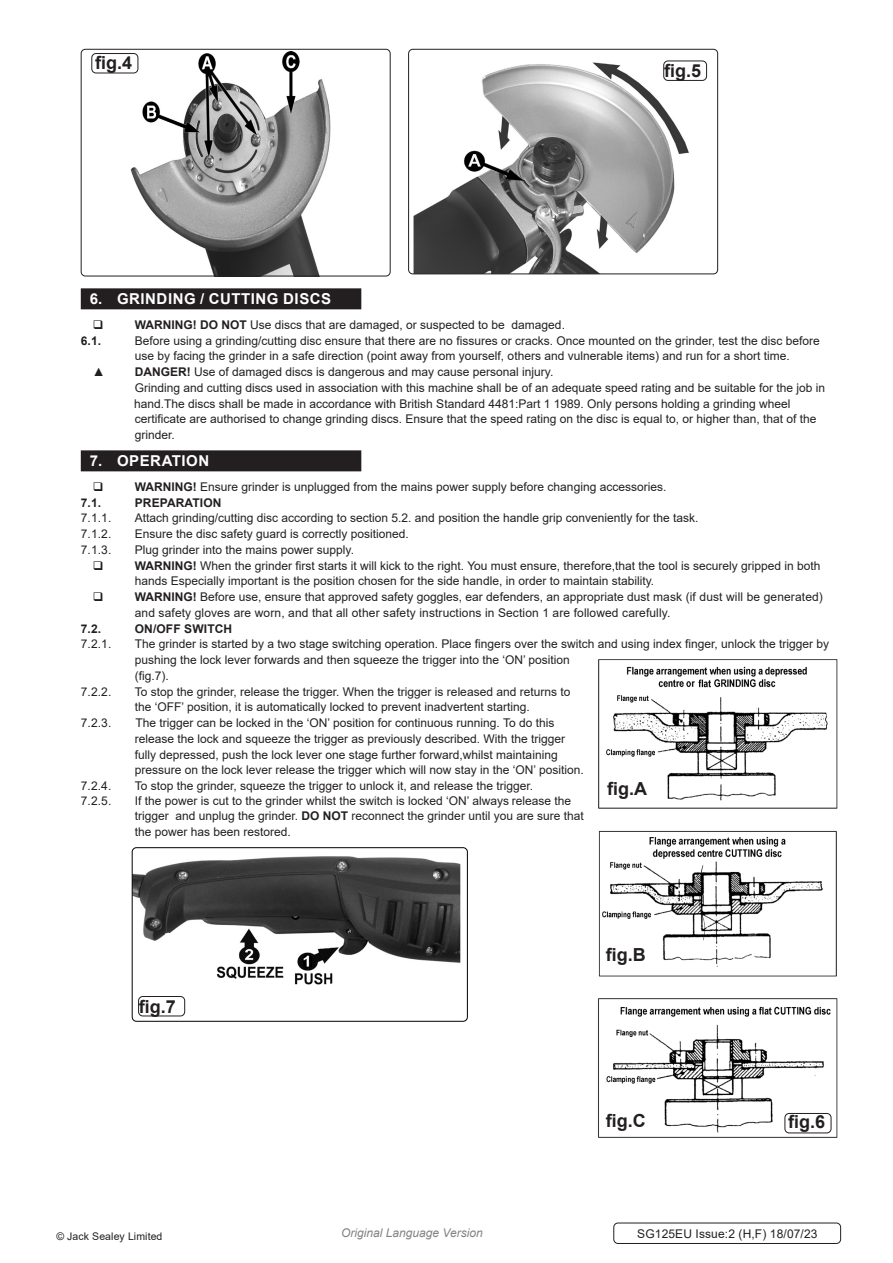
<style>
.page{position:relative;width:893px;height:1263px;background:#fff}
.page>*{position:absolute;margin:0;border:0;box-sizing:border-box;transform-origin:0 0}
.t1{font:700 18px "Arial";color:#231f20}
.t2{font:700 15px "Arial";letter-spacing:.035em;color:#fff}
.Body{font:12px/15.8px "Arial";color:#231f20}
.t3{font:700 12px "Arial";letter-spacing:.01em;color:#231f20}
.Body__Footer{font:12px "Arial";letter-spacing:.01em;color:#231f20}
.t4{font:italic 12px "Arial";color:#808285}
.Body__Justified__7pt{font:10.5px "Arial";letter-spacing:.01em;color:#231f20}
.s1{font-weight:700}
</style>
<div class="page">
<div style="left:81px;top:288px;width:280px;height:21px;background:#231f20"></div>
<div style="left:81px;top:450px;width:280px;height:21px;background:#231f20"></div>
<img style="left:414px;top:62px;width:294px;height:210px">
<div style="left:408px;top:49px;width:310px;height:225px;border:1px solid #231f20;border-radius:4px"></div>
<div style="left:664px;top:61px;width:43px;height:19px;background:#fff;border-radius:4px"></div>
<div style="left:663px;top:61px;width:44px;height:20px;border:1px solid #231f20;border-radius:4px"></div>
<div style="left:613px;top:1222px;width:228px;height:22px;border:1px solid #231f20;border-radius:4px"></div>
<img style="left:134px;top:856px;width:326px;height:129px">
<div style="left:132px;top:847px;width:336px;height:175px;border:1px solid #000;border-radius:4px"></div>
<div style="left:138px;top:996px;width:47px;height:20px;border:1px solid #231f20;border-radius:4px"></div>
<img style="left:131px;top:51px;width:200px;height:223px">
<div style="left:81px;top:49px;width:310px;height:227px;border:1px solid #231f20;border-radius:4px"></div>
<div style="left:92px;top:54px;width:46px;height:19px;background:#fff;border-radius:4px"></div>
<div style="left:91px;top:53px;width:47px;height:20px;border:1px solid #231f20;border-radius:4px"></div>
<img style="left:598px;top:659px;width:240px;height:479px">
<div style="left:785px;top:1113px;width:46px;height:20px;background:#fff;border-radius:4px"></div>
<div style="left:784px;top:1113px;width:47px;height:20px;border:1px solid #231f20;border-radius:4px"></div>
<p class="t1" style="left:95px;top:49px;width:39px">fig.4</p>
<p class="t1" style="left:664px;top:58px;width:39px">fig.5</p>
<p class="t2" style="left:90px;top:288px;width:243px">6. GRINDING / CUTTING DISCS</p>
<p class="Body" style="left:135px;top:317px;width:432px"><span class="s1">WARNING! DO NOT</span> Use discs that are damaged, or suspected to be damaged.</p>
<p class="t3" style="left:81px;top:332px;width:22px">6.1.</p>
<p class="Body" style="left:135px;top:332px;width:687px">Before using a grinding/cutting disc ensure that there are no fissures or cracks. Once mounted on the grinder, test the disc before use by facing the grinder in a safe direction (point away from yourself, others and vulnerable items) and run for a short time.</p>
<p class="Body" style="left:93px;top:364px;width:13px">▲</p>
<p class="Body" style="left:135px;top:364px;width:420px"><span class="s1">DANGER!</span> Use of damaged discs is dangerous and may cause personal injury.</p>
<p class="Body" style="left:134px;top:380px;width:692px">Grinding and cutting discs used in association with this machine shall be of an adequate speed rating and be suitable for the job in hand.The discs shall be made in accordance with British Standard 4481:Part 1 1989. Only persons holding a grinding wheel</p>
<p class="Body" style="left:135px;top:411px;width:683px">certificate are authorised to change grinding discs. Ensure that the speed rating on the disc is equal to, or higher than, that of the grinder.</p>
<p class="t2" style="left:90px;top:450px;width:121px">7. OPERATION</p>
<p class="Body" style="left:135px;top:479px;width:533px"><span class="s1">WARNING!</span> Ensure grinder is unplugged from the mains power supply before changing accessories.</p>
<p class="t3" style="left:81px;top:494px;width:22px">7.1.</p>
<p class="t3" style="left:135px;top:494px;width:88px">PREPARATION</p>
<p class="Body" style="left:81px;top:510px;width:32px">7.1.1.</p>
<p class="Body" style="left:135px;top:510px;width:565px">Attach grinding/cutting disc according to section 5.2. and position the handle grip conveniently for the task.</p>
<p class="Body" style="left:81px;top:526px;width:32px">7.1.2.</p>
<p class="Body" style="left:135px;top:526px;width:276px">Ensure the disc safety guard is correctly positioned.</p>
<p class="Body" style="left:81px;top:542px;width:32px">7.1.3.</p>
<p class="Body" style="left:135px;top:542px;width:221px">Plug grinder into the mains power supply.</p>
<p class="Body" style="left:135px;top:557px;width:687px"><span class="s1">WARNING!</span> When the grinder first starts it will kick to the right. You must ensure, therefore,that the tool is securely gripped in both hands Especially important is the position chosen for the side handle, in order to maintain stability.</p>
<p class="Body" style="left:135px;top:589px;width:690px"><span class="s1">WARNING!</span> Before use, ensure that approved safety goggles, ear defenders, an appropriate dust mask (if dust will be generated) and safety gloves are worn, and that all other safety instructions in Section 1 are followed carefully.</p>
<p class="t3" style="left:81px;top:620px;width:22px">7.2.</p>
<p class="t3" style="left:135px;top:620px;width:99px">ON/OFF SWITCH</p>
<p class="Body" style="left:81px;top:636px;width:32px">7.2.1.</p>
<p class="Body" style="left:135px;top:636px;width:696px">The grinder is started by a two stage switching operation. Place fingers over the switch and using index finger, unlock the trigger by pushing the lock lever forwards and then squeeze the trigger into the ‘ON’ position</p>
<p class="Body" style="left:135px;top:668px;width:36px">(fig.7).</p>
<p class="Body" style="left:81px;top:683px;width:32px">7.2.2.</p>
<p class="Body" style="left:135px;top:683px;width:437px">To stop the grinder, release the trigger. When the trigger is released and returns to</p>
<p class="Body" style="left:135px;top:699px;width:397px">the ‘OFF’ position, it is automatically locked to prevent inadvertent starting.</p>
<p class="Body" style="left:81px;top:715px;width:32px">7.2.3.</p>
<p class="Body" style="left:135px;top:715px;width:420px">The trigger can be locked in the ‘ON’ position for continuous running. To do this</p>
<p class="Body" style="left:135px;top:731px;width:432px">release the lock and squeeze the trigger as previously described. With the trigger</p>
<p class="Body" style="left:135px;top:746px;width:424px">fully depressed, push the lock lever one stage further forward,whilst maintaining</p>
<p class="Body" style="left:135px;top:762px;width:451px">pressure on the lock lever release the trigger which will now stay in the ‘ON’ position.</p>
<p class="Body" style="left:81px;top:778px;width:32px">7.2.4.</p>
<p class="Body" style="left:135px;top:778px;width:400px">To stop the grinder, squeeze the trigger to unlock it, and release the trigger.</p>
<p class="Body" style="left:81px;top:792px;width:32px">7.2.5.</p>
<p class="Body" style="left:135px;top:792px;width:438px">If the power is cut to the grinder whilst the switch is locked ‘ON’ always release the</p>
<p class="Body" style="left:135px;top:808px;width:450px">trigger and unplug the grinder. <span class="s1">DO NOT</span> reconnect the grinder until you are sure that</p>
<p class="Body" style="left:135px;top:824px;width:158px">the power has been restored.</p>
<p class="t1" style="left:607px;top:775px;width:41px">fig.A</p>
<p class="t1" style="left:139px;top:994px;width:39px">fig.7</p>
<p class="t1" style="left:606px;top:942px;width:41px">fig.B</p>
<p class="t1" style="left:606px;top:1108px;width:41px">fig.C</p>
<p class="t1" style="left:788px;top:1109px;width:39px">fig.6</p>
<p class="Body__Justified__7pt" style="left:56px;top:1229px;width:108px">© Jack Sealey Limited</p>
<p class="t4" style="left:341px;top:1225px;width:143px">Original Language Version</p>
<p class="Body__Footer" style="left:637px;top:1225px;width:182px">SG125EU Issue:2 (H,F) 18/07/23</p>
</div>
